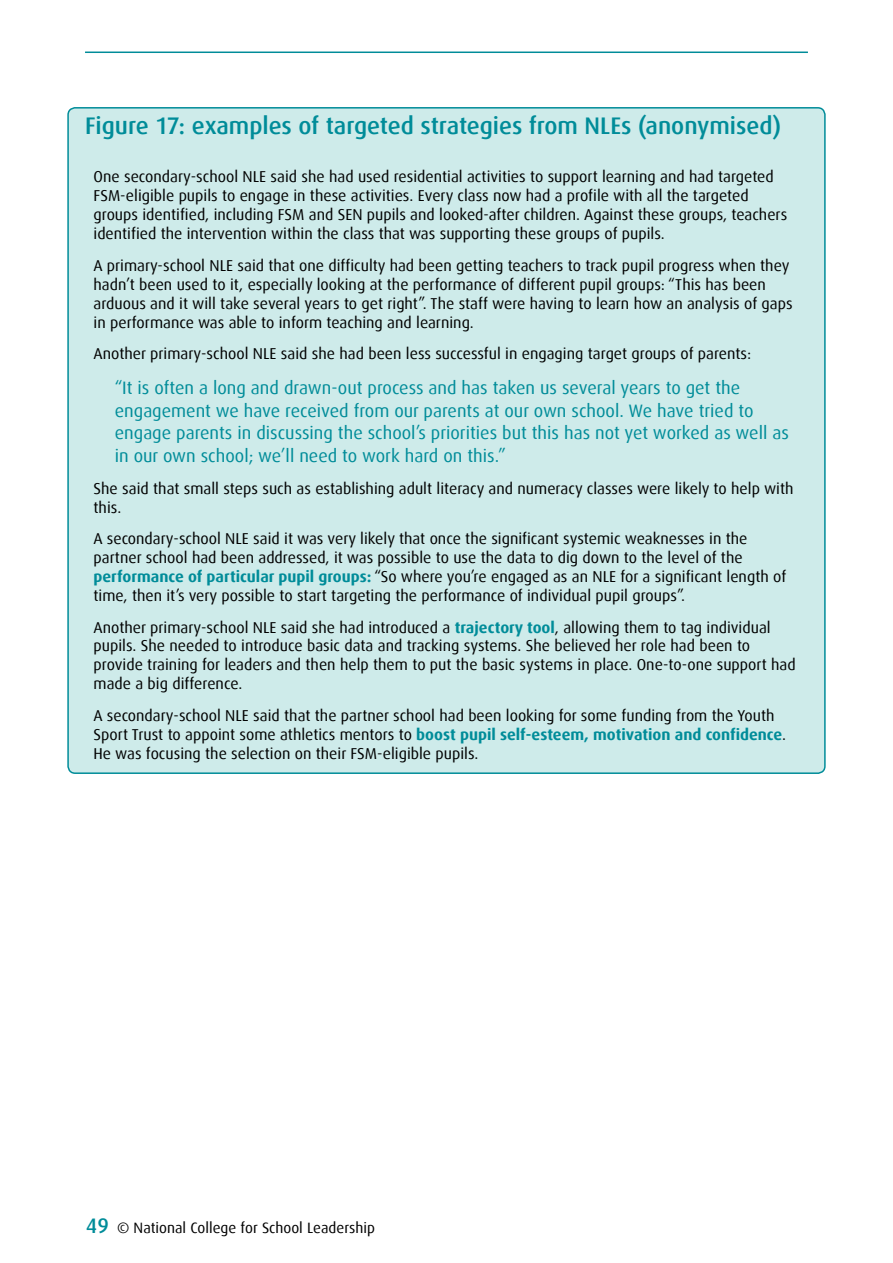
<style>
.page{position:relative;width:893px;height:1263px;background:#fff}
.page>*{position:absolute;margin:0;border:0;box-sizing:border-box;transform-origin:0 0}
.t1{font:500 24px "Dax";letter-spacing:-.005em;color:#008c99}
.t2{font:18px/22.5px "Dax";color:#008c99}
.t3{font:15.75px/18.9px "Dax";color:#000}
.t4{font:15px "Dax";color:#000}
.s1{font-weight:700;color:#008c99}
.s2{font-weight:500;font-size:21px;color:#008c99}
</style>
<div class="page">
<hr style="left:85px;top:52px;width:723px;height:1px;background:#008c99">
<div style="left:68px;top:108px;width:757px;height:665px;background:#ceebea;border-radius:7px"></div>
<h1 class="t1" style="left:85px;top:112px;width:698px">Figure 17: examples of targeted strategies from NLEs (anonymised)</h1>
<p class="t3" style="left:94px;top:168px;width:695px">One secondary-school NLE said she had used residential activities to support learning and had targeted FSM-eligible pupils to engage in these activities. Every class now had a profile with all the targeted groups identified, including FSM and SEN pupils and looked-after children. Against these groups, teachers identified the intervention within the class that was supporting these groups of pupils.</p>
<p class="t3" style="left:94px;top:256px;width:701px">A primary-school NLE said that one difficulty had been getting teachers to track pupil progress when they hadn’t been used to it, especially looking at the performance of different pupil groups: “This has been arduous and it will take several years to get right”. The staff were having to learn how an analysis of gaps in performance was able to inform teaching and learning.</p>
<p class="t3" style="left:94px;top:344px;width:659px">Another primary-school NLE said she had been less successful in engaging target groups of parents:</p>
<p class="t2" style="left:115px;top:377px;width:676px">“It is often a long and drawn-out process and has taken us several years to get the engagement we have received from our parents at our own school. We have tried to engage parents in discussing the school’s priorities but this has not yet worked as well as in our own school; we’ll need to work hard on this.”</p>
<p class="t3" style="left:94px;top:479px;width:701px">She said that small steps such as establishing adult literacy and numeracy classes were likely to help with this.</p>
<p class="t3" style="left:94px;top:529px;width:694px">A secondary-school NLE said it was very likely that once the significant systemic weaknesses in the partner school had been addressed, it was possible to use the data to dig down to the level of the <span class="s1">performance of particular pupil groups:</span> “So where you’re engaged as an NLE for a significant length of time, then it’s very possible to start targeting the performance of individual pupil groups”.</p>
<p class="t3" style="left:94px;top:618px;width:704px">Another primary-school NLE said she had introduced a <span class="s1">trajectory tool</span>, allowing them to tag individual pupils. She needed to introduce basic data and tracking systems. She believed her role had been to provide training for leaders and then help them to put the basic systems in place. One-to-one support had made a big difference.</p>
<p class="t3" style="left:94px;top:706px;width:694px">A secondary-school NLE said that the partner school had been looking for some funding from the Youth<br>Sport Trust to appoint some athletics mentors to <span class="s1">boost pupil self-esteem, motivation and confidence</span>.<br>He was focusing the selection on their FSM-eligible pupils.</p>
<p class="t4" style="left:86px;top:1220px;width:291px"><span class="s2">49</span> © National College for School Leadership</p>
</div>
